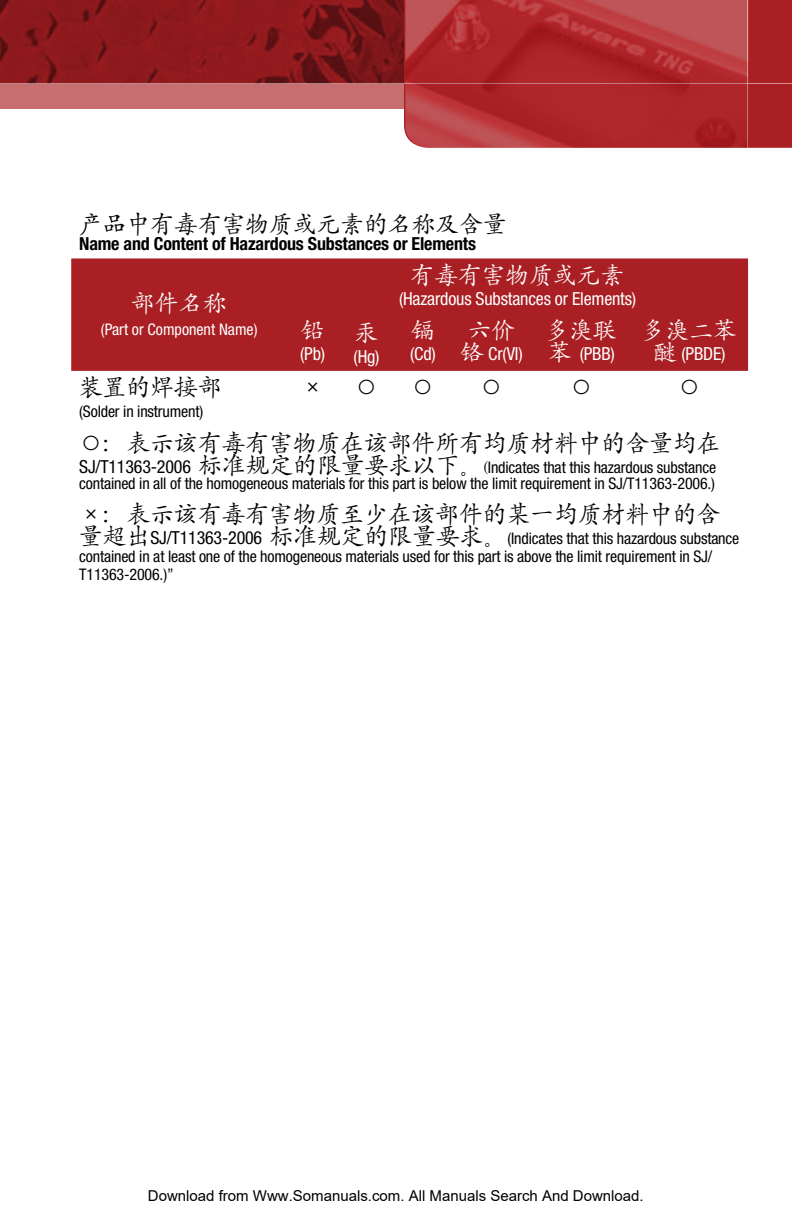
<style>
.page{position:relative;width:792px;height:1224px;background:#fff}
.page>*{position:absolute;margin:0;border:0;box-sizing:border-box;transform-origin:0 0}
.t1{font:24px "SIL Kai Reg Jian";letter-spacing:-.01em;color:#000}
.t2{font:24px "SIL Kai Reg Jian";letter-spacing:-.01em;color:#fff}
.t3{font:condensed 18px "Helvetica Neue";letter-spacing:-.01em;color:#fff}
.t4{font:700 condensed 18px "Helvetica Neue";letter-spacing:-.01em;color:#000}
.t5{font:condensed 16px/18px "Helvetica Neue";letter-spacing:-.01em;color:#000}
.t6{font:condensed 16px "Helvetica Neue";color:#fff}
.t7{font:15px "Arial";color:#000}
.s1{font-family:"SIL Kai Reg Jian";font-stretch:normal;font-size:24px}
.s2{font-size:18px}
.s3{font-family:"SIL Kai Reg Jian";font-stretch:normal}
</style>
<div class="page">
<div style="left:0;top:0;width:792px;height:109px;background:#c76e70"></div>
<svg style="left:0;top:0;width:404px;height:83px;background:#86181b"></svg>
<div style="left:404px;top:0;width:388px;height:148px;background:#a91f23"></div>
<hr style="left:0;top:83px;width:792px;height:1px;background:#fff">
<img style="left:405px;top:0;width:343px;height:148px">
<div style="left:71px;top:258px;width:677px;height:113px;background:#a91f23"></div>
<h1 class="t1" style="left:79px;top:208px;width:429px">产品中有毒有害物质或元素的名称及含量</h1>
<p class="t4" style="left:79px;top:233px;width:398px">Name and Content of Hazardous Substances or Elements</p>
<h1 class="t2" style="left:131px;top:287px;width:97px">部件名称</h1>
<p class="t6" style="left:101px;top:320px;width:158px">(Part or Component Name)</p>
<h1 class="t2" style="left:301px;top:314px;width:25px">铅</h1>
<p class="t3" style="left:300px;top:344px;width:27px">(Pb)</p>
<h1 class="t2" style="left:355px;top:317px;width:25px">汞</h1>
<p class="t3" style="left:354px;top:346px;width:28px">(Hg)</p>
<h1 class="t2" style="left:411px;top:259px;width:216px">有毒有害物质或元素</h1>
<p class="t3" style="left:399px;top:288px;width:239px">(Hazardous Substances or Elements)</p>
<h1 class="t2" style="left:411px;top:314px;width:25px">镉</h1>
<p class="t3" style="left:410px;top:344px;width:27px">(Cd)</p>
<h1 class="t2" style="left:468px;top:314px;width:49px">六价</h1>
<p class="t3" style="left:460px;top:344px;width:64px"><span class="s1">铬</span> Cr(VI)</p>
<h1 class="t2" style="left:546px;top:314px;width:73px">多溴联</h1>
<p class="t3" style="left:548px;top:344px;width:68px"><span class="s1">苯</span> (PBB)</p>
<h1 class="t2" style="left:642px;top:314px;width:97px">多溴二苯</h1>
<p class="t3" style="left:654px;top:344px;width:74px"><span class="s1">醚</span> (PBDE)</p>
<h1 class="t1" style="left:79px;top:371px;width:144px">装置的焊接部</h1>
<p class="t5" style="left:79px;top:403px;width:126px">(Solder in instrument)</p>
<h1 class="t1" style="left:301px;top:371px;width:79px">× ○</h1>
<h1 class="t1" style="left:411px;top:371px;width:94px">○ ○</h1>
<h1 class="t1" style="left:570px;top:371px;width:25px">○</h1>
<h1 class="t1" style="left:678px;top:371px;width:25px">○</h1>
<h1 class="t1" style="left:79px;top:427px;width:643px">○：表示该有毒有害物质在该部件所有均质材料中的含量均在</h1>
<p class="t5" style="left:79px;top:459px;width:638px;line-height:16px"><span class="s2">SJ/T11363-2006</span> <span class="s1">标准规定的限量要求以下。</span><span class="s3">(</span>Indicates that this hazardous substance contained in all of the homogeneous materials for this part is below the limit requirement in SJ/T11363-2006.)</p>
<h1 class="t1" style="left:79px;top:498px;width:643px">×：表示该有毒有害物质至少在该部件的某一均质材料中的含</h1>
<p class="t5" style="left:79px;top:530px;width:662px"><span class="s1">量超出</span><span class="s2">SJ/T11363-2006</span> <span class="s1">标准规定的限量要求。</span>(Indicates that this hazardous substance contained in at least one of the homogeneous materials used for this part is above the limit requirement in SJ/<br>T11363-2006.)”</p>
<p class="t7" style="left:148px;top:1187px;width:497px">Download from Www.Somanuals.com. All Manuals Search And Download.</p>
</div>
